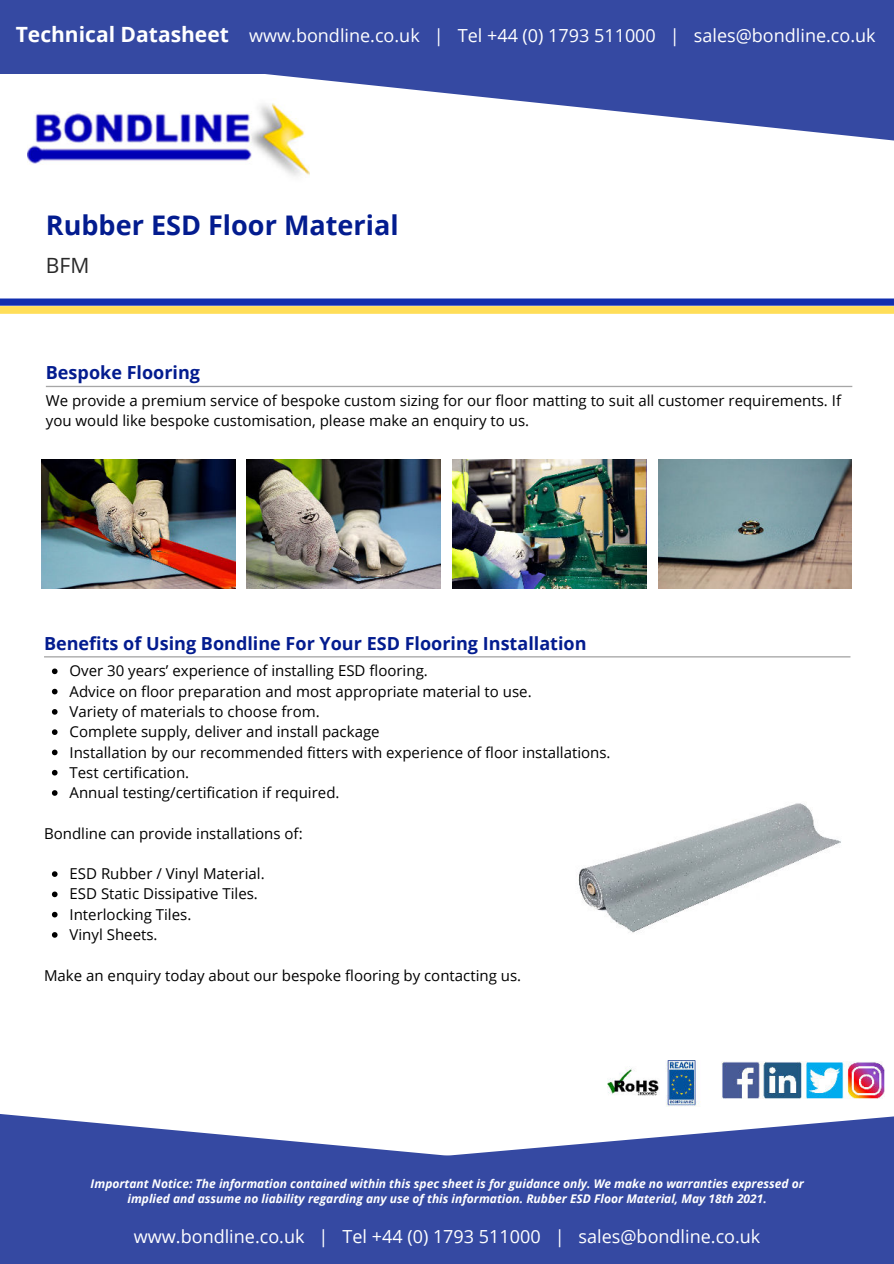
<style>
.page{position:relative;width:894px;height:1264px;background:#fff}
.page>*{position:absolute;margin:0;border:0;box-sizing:border-box;transform-origin:0 0}
.t1{font:700 27px "Open Sans";color:#031c8f}
.t2{font:21px "Open Sans";color:#292929}
.t3{font:18px "Open Sans";color:#fff}
.t4{font:700 18px "Open Sans";color:#031c8f}
.t5{font:15px/20.2px "Open Sans";color:#000}
.t6{font:italic 700 12px/15.8px "Open Sans";color:#fff;text-align:center}
.s1{font-weight:700;font-size:21px}
</style>
<div class="page">
<svg style="left:0;top:1114px;width:893px;height:76px;fill:#3549a2"></svg>
<div style="left:0;top:1190px;width:893px;height:73px;background:#3549a2"></div>
<img style="left:721px;top:1061px;width:163px;height:37px">
<svg style="left:265px;top:74px;width:628px;height:67px"></svg>
<div style="left:0;top:0;width:893px;height:74px;background:#3549a2"></div>
<img style="left:27px;top:98px;width:283px;height:78px">
<svg style="left:0;top:298px;width:893px;height:16px;background:#93908a"></svg>
<img style="left:42px;top:459px;width:194px;height:129px">
<img style="left:247px;top:459px;width:193px;height:129px">
<img style="left:452px;top:459px;width:194px;height:129px">
<img style="left:658px;top:459px;width:193px;height:129px">
<svg style="left:46px;top:386px;width:806px;height:1px"></svg>
<img style="left:607px;top:1060px;width:92px;height:47px">
<svg style="left:44px;top:656px;width:806px;height:1px"></svg>
<svg style="left:52px;top:668px;width:6px;height:6px"></svg>
<svg style="left:52px;top:688px;width:6px;height:6px"></svg>
<svg style="left:52px;top:709px;width:6px;height:5px"></svg>
<svg style="left:52px;top:729px;width:6px;height:6px"></svg>
<svg style="left:52px;top:749px;width:6px;height:6px"></svg>
<svg style="left:52px;top:770px;width:6px;height:5px"></svg>
<svg style="left:52px;top:790px;width:6px;height:5px"></svg>
<svg style="left:52px;top:871px;width:6px;height:5px"></svg>
<svg style="left:52px;top:891px;width:6px;height:6px"></svg>
<svg style="left:52px;top:911px;width:6px;height:6px"></svg>
<svg style="left:52px;top:932px;width:6px;height:5px"></svg>
<img style="left:578px;top:803px;width:263px;height:130px">
<p class="t3" style="left:16px;top:23px;width:861px"><span class="s1">Technical Datasheet</span> www.bondline.co.uk | Tel +44 (0) 1793 511000 | sales@bondline.co.uk</p>
<h1 class="t1" style="left:46px;top:206px;width:354px">Rubber ESD Floor Material</h1>
<h2 class="t2" style="left:46px;top:251px;width:45px">BFM</h2>
<p class="t4" style="left:46px;top:360px;width:156px">Bespoke Flooring</p>
<p class="t5" style="left:46px;top:390px;width:796px">We provide a premium service of bespoke custom sizing for our floor matting to suit all customer requirements. If you would like bespoke customisation, please make an enquiry to us.</p>
<p class="t4" style="left:44px;top:630px;width:544px">Benefits of Using Bondline For Your ESD Flooring Installation</p>
<p class="t5" style="left:70px;top:660px;width:542px">Over 30 years’ experience of installing ESD flooring.<br>Advice on floor preparation and most appropriate material to use.<br>Variety of materials to choose from.<br>Complete supply, deliver and install package<br>Installation by our recommended fitters with experience of floor installations.<br>Test certification.<br>Annual testing/certification if required.</p>
<p class="t5" style="left:44px;top:822px;width:260px">Bondline can provide installations of:</p>
<p class="t5" style="left:70px;top:863px;width:197px">ESD Rubber / Vinyl Material.<br>ESD Static Dissipative Tiles.<br>Interlocking Tiles.<br>Vinyl Sheets.</p>
<p class="t5" style="left:44px;top:964px;width:478px">Make an enquiry today about our bespoke flooring by contacting us.</p>
<p class="t6" style="left:91px;top:1175px;width:714px">Important Notice: The information contained within this spec sheet is for guidance only. We make no warranties expressed or implied and assume no liability regarding any use of this information. Rubber ESD Floor Material, May 18th 2021.</p>
<p class="t3" style="left:134px;top:1224px;width:627px">www.bondline.co.uk | Tel +44 (0) 1793 511000 | sales@bondline.co.uk</p>
</div>
